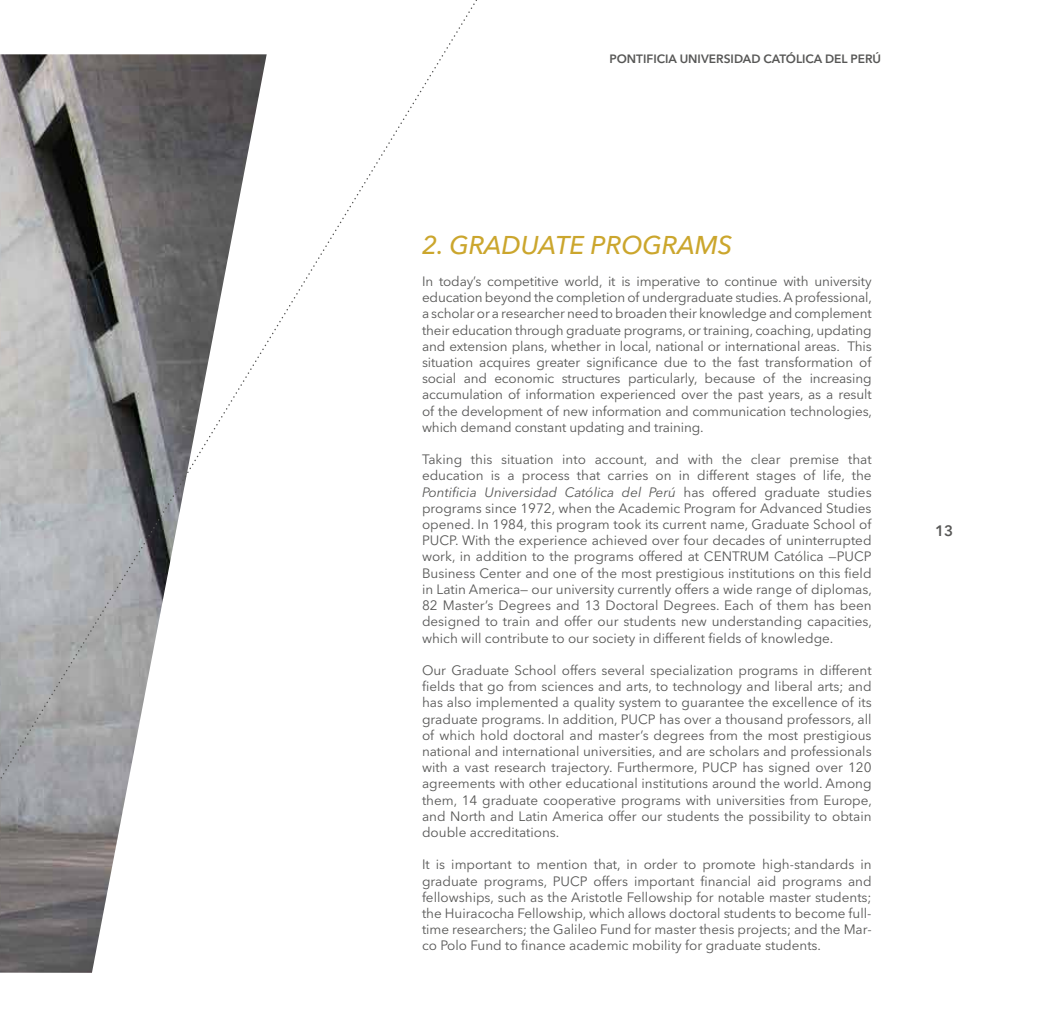
<style>
.page{position:relative;width:1063px;height:1021px;background:#fff}
.page>*{position:absolute;margin:0;border:0;box-sizing:border-box;transform-origin:0 0}
.t1{font:italic 500 25.5px "Avenir Next LT Pro";color:#cba62d}
.t2{font:600 15px "Avenir Next LT Pro";color:#575756}
.t3{font:13.5px/16.2px "Avenir Next LT Pro";color:#575756;text-align:justify}
.t4{font:600 12px "Avenir Next LT Pro";color:#575756}
.s1{font-style:italic}
</style>
<div class="page">
<svg style="left:0;top:0;width:477px;height:973px"></svg>
<p class="t4" style="left:609px;top:52px;width:273px">PONTIFICIA UNIVERSIDAD CATÓLICA DEL PERÚ</p>
<h1 class="t1" style="left:422px;top:229px;width:312px">2. GRADUATE PROGRAMS</h1>
<p class="t3" style="left:422px;top:273px;width:452px">In today’s competitive world, it is imperative to continue with university education beyond the completion of undergraduate studies. A professional, a scholar or a researcher need to broaden their knowledge and complement their education through graduate programs, or training, coaching, updating and extension plans, whether in local, national or international areas. This situation acquires greater significance due to the fast transformation of social and economic structures particularly, because of the increasing accumulation of information experienced over the past years, as a result of the development of new information and communication technologies, which demand constant updating and training.</p>
<p class="t3" style="left:422px;top:451px;width:452px">Taking this situation into account, and with the clear premise that education is a process that carries on in different stages of life, the <span class="s1">Pontificia Universidad Católica del Perú</span> has offered graduate studies programs since 1972, when the Academic Program for Advanced Studies opened. In 1984, this program took its current name, Graduate School of PUCP. With the experience achieved over four decades of uninterrupted work, in addition to the programs offered at CENTRUM Católica —PUCP Business Center and one of the most prestigious institutions on this field in Latin America— our university currently offers a wide range of diplomas, 82 Master’s Degrees and 13 Doctoral Degrees. Each of them has been designed to train and offer our students new understanding capacities, which will contribute to our society in different fields of knowledge.</p>
<p class="t3" style="left:422px;top:662px;width:452px">Our Graduate School offers several specialization programs in different fields that go from sciences and arts, to technology and liberal arts; and has also implemented a quality system to guarantee the excellence of its graduate programs. In addition, PUCP has over a thousand professors, all of which hold doctoral and master’s degrees from the most prestigious national and international universities, and are scholars and professionals with a vast research trajectory. Furthermore, PUCP has signed over 120 agreements with other educational institutions around the world. Among them, 14 graduate cooperative programs with universities from Europe, and North and Latin America offer our students the possibility to obtain double accreditations.</p>
<p class="t3" style="left:422px;top:856px;width:451px">It is important to mention that, in order to promote high-standards in graduate programs, PUCP offers important financial aid programs and fellowships, such as the Aristotle Fellowship for notable master students; the Huiracocha Fellowship, which allows doctoral students to become full&shy;time researchers; the Galileo Fund for master thesis projects; and the Mar&shy;co Polo Fund to finance academic mobility for graduate students.</p>
<p class="t2" style="left:935px;top:521px;width:20px">13</p>
</div>
